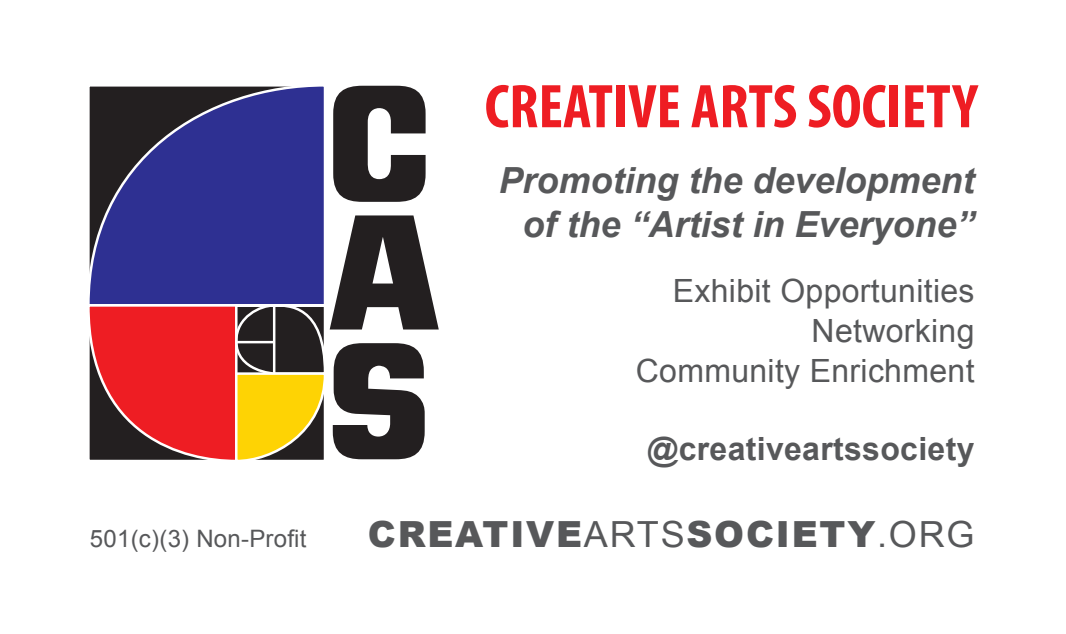
<style>
.page{position:relative;width:1066px;height:634px;background:#fff}
.page>*{position:absolute;margin:0;border:0;box-sizing:border-box;transform-origin:0 0}
.t1{font:148.4px/128.8px "Neographik MT Std";color:#231f20;text-align:justify}
.t2{font:700 condensed 62.4px "Myriad Pro";color:#ee1d23}
.t3{font:italic 700 36px/44px "Arial";color:#57585a;text-align:right}
.t4{font:900 36px "Arial";letter-spacing:.05em;color:#57585a}
.t5{font:32px/40px "Arial";letter-spacing:.01em;color:#57585a;text-align:right}
.t6{font:700 32px "Arial";letter-spacing:.01em;color:#57585a}
.t7{font:24px "Arial";letter-spacing:.01em;color:#57585a}
.s1{font-weight:400}
</style>
<div class="page">
<svg style="left:89px;top:86px;width:235px;height:217px;background:#30317f"></svg>
<svg style="left:89px;top:303px;width:235px;height:157px;background:#b94b2f"></svg>
<p class="t7" style="left:90px;top:523px;width:218px">501(c)(3) Non-Profit</p>
<h1 class="t1" style="left:327px;top:91px;width:116px">C A S</h1>
<h2 class="t2" style="left:484px;top:67px;width:494px">CREATIVE ARTS SOCIETY</h2>
<p class="t3" style="left:498px;top:159px;width:478px">Promoting the development of the “Artist in Everyone”</p>
<p class="t5" style="left:636px;top:271px;width:340px">Exhibit Opportunities<br>Networking<br>Community Enrichment</p>
<p class="t6" style="left:647px;top:428px;width:329px">@creativeartssociety</p>
<p class="t4" style="left:368px;top:508px;width:608px">CREATIVE<span class="s1">ARTS</span>SOCIETY<span class="s1">.ORG</span></p>
</div>
